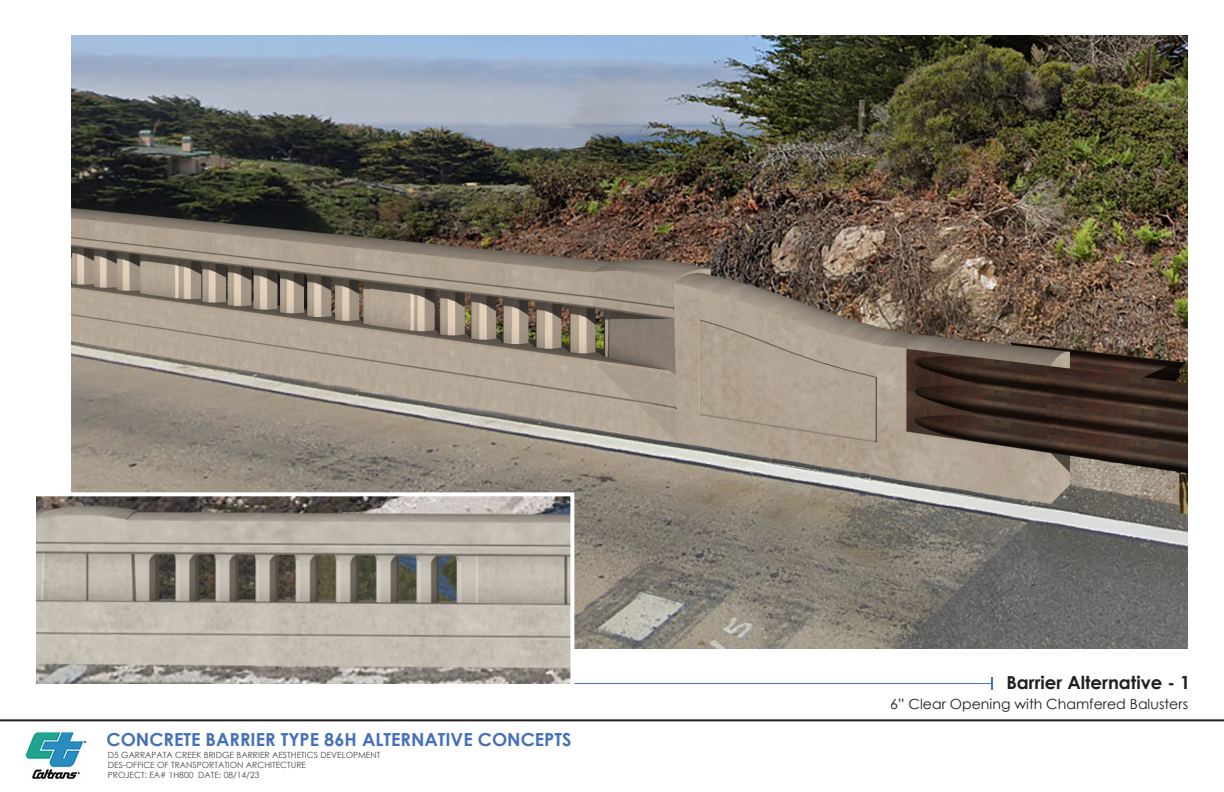
<style>
.page{position:relative;width:1224px;height:792px;background:#fff}
.page>*{position:absolute;margin:0;border:0;box-sizing:border-box;transform-origin:0 0}
.t1{font:700 18px "Century Gothic";color:#4671b8}
.t2{font:700 18px "Century Gothic";color:#231f20}
.t3{font:14px "Century Gothic";color:#231f20}
.t4{font:8.5px/10.2px "Century Gothic";color:#484847}
</style>
<div class="page">
<img style="left:72px;top:36px;width:1116px;height:612px">
<img style="left:25px;top:732px;width:62px;height:47px">
<hr style="left:0;top:719px;width:1224px;height:2px;background:#231f20">
<hr style="left:571px;top:683px;width:421px;height:1px;background:#4671b8">
<svg style="left:991px;top:677px;width:2px;height:13px"></svg>
<svg style="left:36px;top:490px;width:540px;height:195px;background:#aba59c"></svg>
<h1 class="t1" style="left:107px;top:726px;width:467px">CONCRETE BARRIER TYPE 86H ALTERNATIVE CONCEPTS</h1>
<p class="t4" style="left:108px;top:749px;width:274px">D5 GARRAPATA CREEK BRIDGE BARRIER AESTHETICS DEVELOPMENT<br>DES-OFFICE OF TRANSPORTATION ARCHITECTURE<br>PROJECT: EA# 1H800 DATE: 08/14/23</p>
<p class="t2" style="left:1006px;top:669px;width:186px">Barrier Alternative - 1</p>
<p class="t3" style="left:890px;top:694px;width:300px">6” Clear Opening with Chamfered Balusters</p>
</div>
